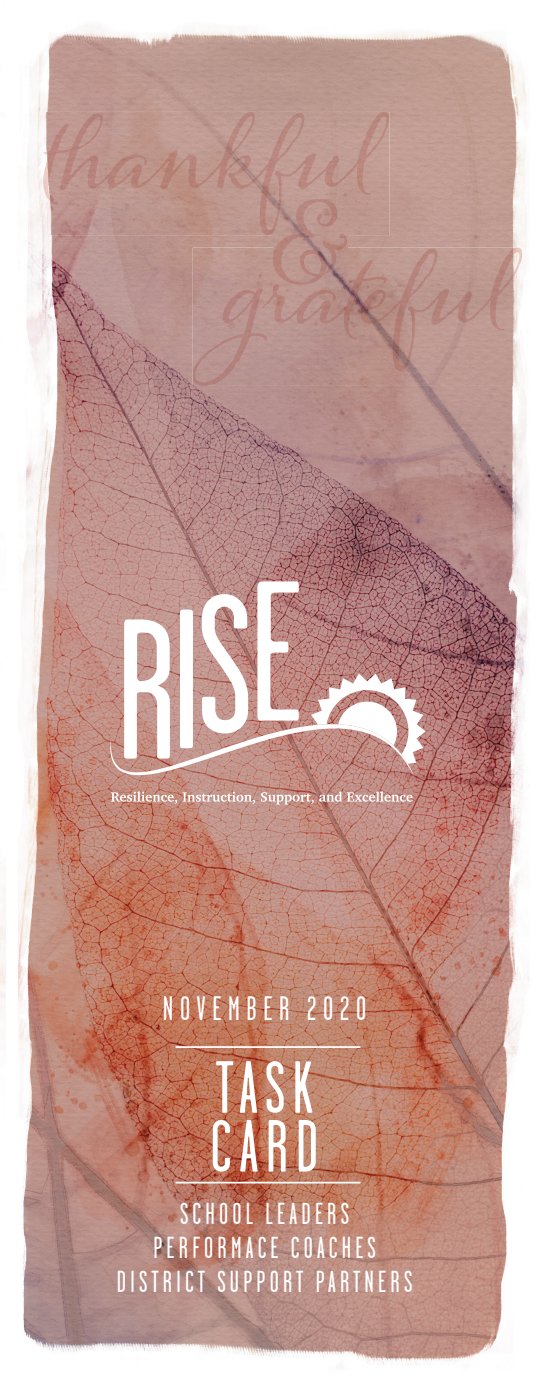
<style>
.page{position:relative;width:536px;height:1386px;background:#fff}
.page>*{position:absolute;margin:0;border:0;box-sizing:border-box;transform-origin:0 0}
.t1{font:73.67px/58.8px "Garage Gothic";letter-spacing:.1em;color:#fff}
.t2{font:33.77px "Garage Gothic";letter-spacing:.2em;color:#fff}
.t3{font:30.28px/33.9px "Garage Gothic";letter-spacing:.14em;color:#fff;text-align:center}
</style>
<div class="page">
<img style="left:0;top:25px;width:529px;height:1343px">
<hr style="left:175px;top:1182px;width:185px;height:2px;background:#fff">
<hr style="left:175px;top:1046px;width:185px;height:2px;background:#fff">
<svg style="left:111px;top:791px;width:144px;height:13px;background:#d0a89d"></svg>
<svg style="left:261px;top:792px;width:52px;height:13px"></svg>
<svg style="left:319px;top:791px;width:93px;height:11px"></svg>
<svg style="left:110px;top:581px;width:315px;height:196px"></svg>
<img style="left:43px;top:112px;width:346px;height:123px">
<img style="left:193px;top:248px;width:329px;height:138px">
<img style="left:273px;top:235px;width:74px;height:13px">
<img style="left:273px;top:199px;width:74px;height:36px">
<img style="left:273px;top:248px;width:74px;height:37px">
<p class="t2" style="left:163px;top:991px;width:205px">NOVEMBER 2020</p>
<h1 class="t1" style="left:210px;top:1059px;width:110px">TASK<br>CARD</h1>
<p class="t3" style="left:117px;top:1197px;width:297px">SCHOOL LEADERS<br>PERFORMACE COACHES<br>DISTRICT SUPPORT PARTNERS</p>
</div>
